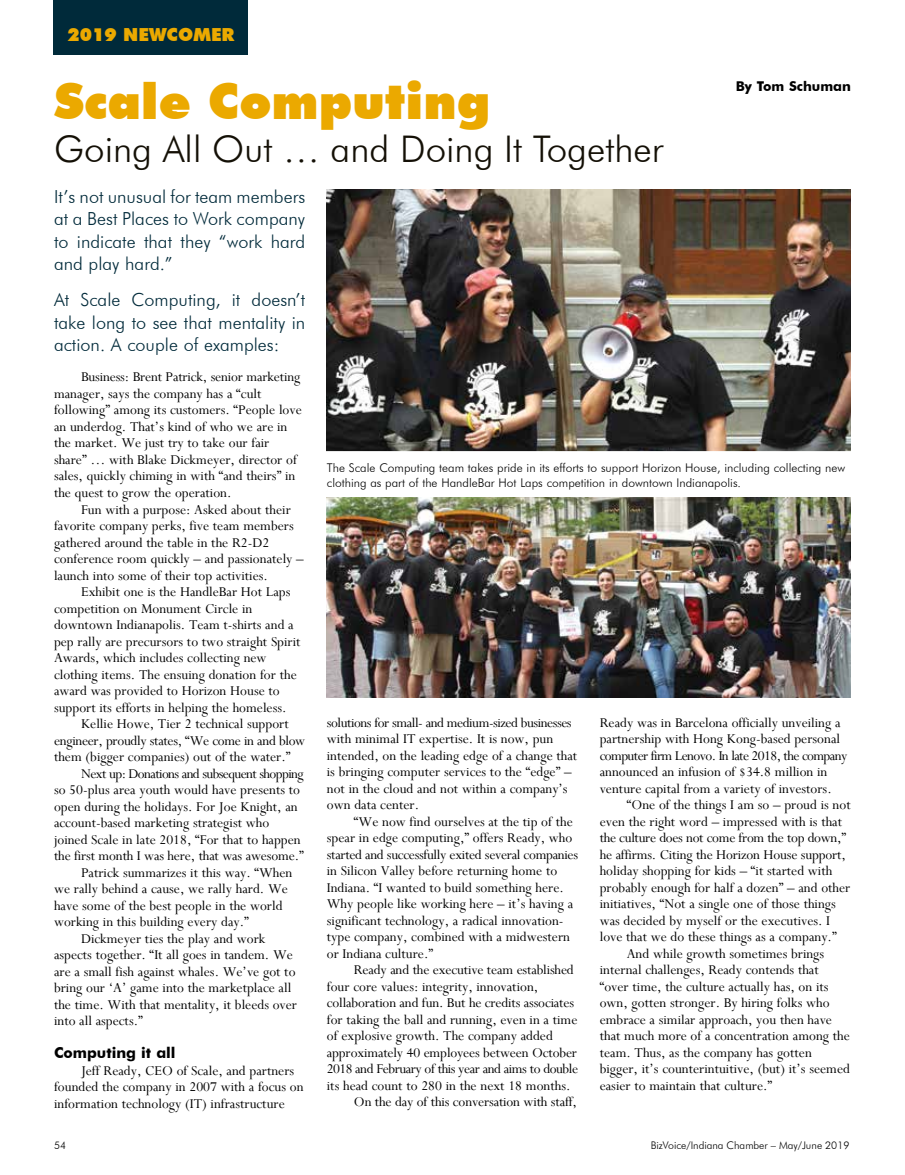
<style>
.page{position:relative;width:905px;height:1175px;background:#fff}
.page>*{position:absolute;margin:0;border:0;box-sizing:border-box;transform-origin:0 0}
.t1{font:900 49.5px "Futura BT";color:#eba900}
.t2{font:300 36.75px "Futura BT";color:#141006}
.t3{font:300 18px/22.5px "Futura BT";color:#002a3a;text-align:justify}
.t4{font:900 18px "Futura BT";color:#eba900}
.t5{font:15px/16.5px "Perpetua";color:#000}
.t6{font:15px "Perpetua";letter-spacing:-.02em;color:#000}
.t7{font:15px "Perpetua";letter-spacing:-.03em;color:#000}
.t8{font:15px "Perpetua";letter-spacing:-.04em;color:#000}
.t9{font:700 15px "Futura BT";color:#000}
.t10{font:700 13.5px "Futura BT";color:#000}
.t11{font:300 12px/15px "Futura BT";color:#000}
.t12{font:300 10.5px "Futura BT";color:#000}
</style>
<div class="page">
<div style="left:54px;top:0;width:194px;height:54px;background:#002a3a"></div>
<img style="left:327px;top:189px;width:523px;height:262px">
<img style="left:327px;top:497px;width:523px;height:200px">
<p class="t4" style="left:67px;top:23px;width:168px">2019 NEWCOMER</p>
<h1 class="t1" style="left:54px;top:71px;width:437px">Scale Computing</h1>
<h2 class="t2" style="left:54px;top:127px;width:610px">Going All Out … and Doing It Together</h2>
<p class="t10" style="left:735px;top:78px;width:117px">By Tom Schuman</p>
<p class="t3" style="left:54px;top:185px;width:253px">It’s not unusual for team members at a Best Places to Work company to indicate that they “work hard and play hard.”</p>
<p class="t3" style="left:54px;top:288px;width:253px">At Scale Computing, it doesn’t take long to see that mentality in action. A couple of examples:</p>
<p class="t5" style="left:54px;top:368px;width:249px;text-indent:27px">Business: Brent Patrick, senior marketing manager, says the company has a “cult following” among its customers. “People love an underdog. That’s kind of who we are in the market. We just try to take our fair share” … with Blake Dickmeyer, director of sales, quickly chiming in with “and theirs” in the quest to grow the operation.</p>
<p class="t5" style="left:54px;top:500px;width:251px;text-indent:27px">Fun with a purpose: Asked about their favorite company perks, five team members gathered around the table in the R2-D2 conference room quickly – and passionately – launch into some of their top activities.</p>
<p class="t5" style="left:81px;top:583px;width:211px">Exhibit one is the HandleBar Hot Laps</p>
<p class="t5" style="left:54px;top:599px;width:200px">competition on Monument Circle in</p>
<p class="t5" style="left:54px;top:616px;width:241px">downtown Indianapolis. Team t-shirts and a</p>
<p class="t5" style="left:54px;top:632px;width:248px">pep rally are precursors to two straight Spirit</p>
<p class="t5" style="left:54px;top:649px;width:214px">Awards, which includes collecting new</p>
<p class="t5" style="left:54px;top:665px;width:244px">clothing items. The ensuing donation for the</p>
<p class="t5" style="left:54px;top:682px;width:227px">award was provided to Horizon House to</p>
<p class="t5" style="left:54px;top:698px;width:234px">support its efforts in helping the homeless.</p>
<p class="t5" style="left:81px;top:715px;width:209px">Kellie Howe, Tier 2 technical support</p>
<p class="t6" style="left:54px;top:731px;width:253px">engineer, proudly states, “We come in and blow</p>
<p class="t5" style="left:54px;top:748px;width:238px">them (bigger companies) out of the water.”</p>
<p class="t8" style="left:81px;top:764px;width:224px">Next up: Donations and subsequent shopping</p>
<p class="t5" style="left:54px;top:781px;width:247px">so 50-plus area youth would have presents to</p>
<p class="t5" style="left:54px;top:797px;width:245px">open during the holidays. For Joe Knight, an</p>
<p class="t5" style="left:54px;top:814px;width:217px">account-based marketing strategist who</p>
<p class="t5" style="left:54px;top:830px;width:248px">joined Scale in late 2018, “For that to happen</p>
<p class="t5" style="left:54px;top:847px;width:251px">the first month I was here, that was awesome.”</p>
<p class="t5" style="left:81px;top:863px;width:213px">Patrick summarizes it this way. “When</p>
<p class="t5" style="left:54px;top:880px;width:235px">we rally behind a cause, we rally hard. We</p>
<p class="t5" style="left:54px;top:896px;width:230px">have some of the best people in the world</p>
<p class="t5" style="left:54px;top:913px;width:196px">working in this building every day.”</p>
<p class="t5" style="left:81px;top:929px;width:186px">Dickmeyer ties the play and work</p>
<p class="t5" style="left:54px;top:946px;width:240px">aspects together. “It all goes in tandem. We</p>
<p class="t5" style="left:54px;top:962px;width:243px">are a small fish against whales. We’ve got to</p>
<p class="t5" style="left:54px;top:979px;width:239px">bring our ‘A’ game into the marketplace all</p>
<p class="t5" style="left:54px;top:995px;width:244px">the time. With that mentality, it bleeds over</p>
<p class="t5" style="left:54px;top:1012px;width:90px">into all aspects.”</p>
<p class="t9" style="left:54px;top:1043px;width:123px">Computing it all</p>
<p class="t5" style="left:54px;top:1061px;width:251px;text-indent:27px">Jeff Ready, CEO of Scale, and partners founded the company in 2007 with a focus on information technology (IT) infrastructure</p>
<p class="t11" style="left:327px;top:459px;width:520px">The Scale Computing team takes pride in its efforts to support Horizon House, including collecting new clothing as part of the HandleBar Hot Laps competition in downtown Indianapolis.</p>
<p class="t5" style="left:327px;top:714px;width:252px">solutions for small- and medium-sized businesses with minimal IT expertise. It is now, pun intended, on the leading edge of a change that is bringing computer services to the “edge” – not in the cloud and not within a company’s own data center.</p>
<p class="t5" style="left:327px;top:813px;width:253px;text-indent:27px">“We now find ourselves at the tip of the spear in edge computing,” offers Ready, who started and successfully exited several companies in Silicon Valley before returning home to Indiana. “I wanted to build something here.<br>Why people like working here – it’s having a significant technology, a radical innovation&shy;type company, combined with a midwestern or Indiana culture.”</p>
<p class="t5" style="left:354px;top:961px;width:221px">Ready and the executive team established</p>
<p class="t5" style="left:327px;top:978px;width:213px">four core values: integrity, innovation,</p>
<p class="t5" style="left:327px;top:994px;width:249px">collaboration and fun. But he credits associates</p>
<p class="t5" style="left:327px;top:1011px;width:252px">for taking the ball and running, even in a time</p>
<p class="t5" style="left:327px;top:1027px;width:227px">of explosive growth. The company added</p>
<p class="t5" style="left:327px;top:1044px;width:252px">approximately 40 employees between October</p>
<p class="t7" style="left:327px;top:1059px;width:253px">2018 and February of this year and aims to double</p>
<p class="t5" style="left:327px;top:1077px;width:245px">its head count to 280 in the next 18 months.</p>
<p class="t5" style="left:354px;top:1093px;width:224px">On the day of this conversation with staff,</p>
<p class="t5" style="left:599px;top:714px;width:249px">Ready was in Barcelona officially unveiling a partnership with Hong Kong-based personal computer firm Lenovo. In late 2018, the company announced an infusion of $34.8 million in venture capital from a variety of investors.</p>
<p class="t5" style="left:626px;top:796px;width:225px">“One of the things I am so – proud is not</p>
<p class="t5" style="left:599px;top:813px;width:244px">even the right word – impressed with is that</p>
<p class="t6" style="left:599px;top:828px;width:248px">the culture does not come from the top down,”</p>
<p class="t5" style="left:599px;top:846px;width:248px">he affirms. Citing the Horizon House support,</p>
<p class="t5" style="left:599px;top:862px;width:234px">holiday shopping for kids – “it started with</p>
<p class="t5" style="left:599px;top:879px;width:252px">probably enough for half a dozen” – and other</p>
<p class="t5" style="left:599px;top:895px;width:238px">initiatives, “Not a single one of those things</p>
<p class="t5" style="left:599px;top:912px;width:232px">was decided by myself or the executives. I</p>
<p class="t5" style="left:599px;top:928px;width:238px">love that we do these things as a company.”</p>
<p class="t5" style="left:626px;top:945px;width:199px">And while growth sometimes brings</p>
<p class="t5" style="left:599px;top:961px;width:220px">internal challenges, Ready contends that</p>
<p class="t5" style="left:599px;top:978px;width:230px">“over time, the culture actually has, on its</p>
<p class="t5" style="left:599px;top:994px;width:231px">own, gotten stronger. By hiring folks who</p>
<p class="t5" style="left:599px;top:1011px;width:234px">embrace a similar approach, you then have</p>
<p class="t5" style="left:599px;top:1027px;width:252px">that much more of a concentration among the</p>
<p class="t5" style="left:599px;top:1044px;width:214px">team. Thus, as the company has gotten</p>
<p class="t5" style="left:599px;top:1060px;width:252px">bigger, it’s counterintuitive, (but) it’s seemed</p>
<p class="t5" style="left:599px;top:1077px;width:174px">easier to maintain that culture.”</p>
<p class="t12" style="left:54px;top:1139px;width:14px">54</p>
<p class="t12" style="left:650px;top:1139px;width:200px">BizVoice/Indiana Chamber – May/June 2019</p>
</div>
